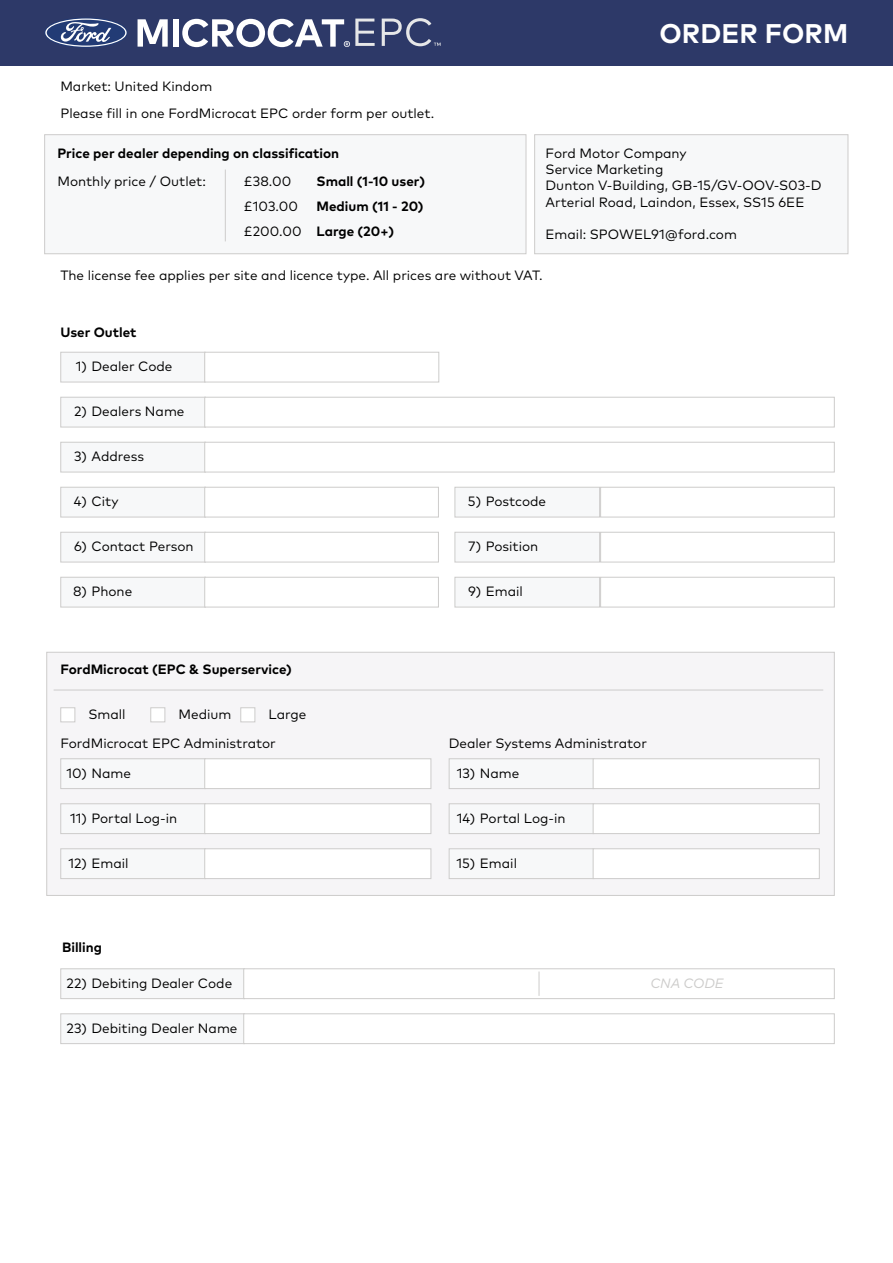
<style>
.page{position:relative;width:893px;height:1263px;background:#fff}
.page>*{position:absolute;margin:0;border:0;box-sizing:border-box;transform-origin:0 0}
.t1{font:700 27px "FF Mark Pro";letter-spacing:.005em;color:#fff}
.t2{font:13.5px/16.2px "FF Mark Pro";color:#000}
.t3{font:700 13.5px/24.8px "FF Mark Pro";color:#000;text-align:justify}
.t4{font:italic 13.5px "FF Mark Pro";color:#cdcccb}
</style>
<div class="page">
<div style="left:46px;top:652px;width:789px;height:244px;background:#f6f5f7;border:1px solid #cdcccb"></div>
<div style="left:0;top:0;width:893px;height:66px;background:#2d3968"></div>
<svg style="left:45px;top:18px;width:82px;height:30px"></svg>
<svg style="left:138px;top:19px;width:30px;height:28px"></svg>
<div style="left:173px;top:19px;width:5px;height:28px;background:#fff"></div>
<svg style="left:182px;top:19px;width:193px;height:28px"></svg>
<svg style="left:382px;top:18px;width:59px;height:28px"></svg>
<div style="left:44px;top:134px;width:482px;height:120px;background:#f7f8f9;border:1px solid #cdcccb"></div>
<div style="left:534px;top:134px;width:314px;height:120px;background:#f7f8f9;border:1px solid #cdcccb"></div>
<div style="left:60px;top:352px;width:145px;height:30px;background:#f7f8f9;border:1px solid #cdcccb"></div>
<div style="left:60px;top:532px;width:146px;height:30px;background:#f7f8f9;border:1px solid #cdcccb"></div>
<div style="left:60px;top:577px;width:146px;height:30px;background:#f7f8f9;border:1px solid #cdcccb"></div>
<div style="left:60px;top:758px;width:146px;height:31px;background:#f7f8f9;border:1px solid #cdcccb"></div>
<div style="left:60px;top:803px;width:146px;height:31px;background:#f7f8f9;border:1px solid #cdcccb"></div>
<div style="left:60px;top:848px;width:146px;height:31px;background:#f7f8f9;border:1px solid #cdcccb"></div>
<div style="left:60px;top:487px;width:146px;height:30px;background:#f7f8f9;border:1px solid #cdcccb"></div>
<div style="left:60px;top:397px;width:146px;height:30px;background:#f7f8f9;border:1px solid #cdcccb"></div>
<div style="left:60px;top:442px;width:146px;height:30px;background:#f7f8f9;border:1px solid #cdcccb"></div>
<div style="left:60px;top:968px;width:185px;height:31px;background:#f7f8f9;border:1px solid #cdcccb"></div>
<div style="left:60px;top:1013px;width:185px;height:31px;background:#f7f8f9;border:1px solid #cdcccb"></div>
<div style="left:204px;top:352px;width:235px;height:30px;background:#fff;border:1px solid #cdcccb"></div>
<div style="left:204px;top:532px;width:235px;height:30px;background:#fff;border:1px solid #cdcccb"></div>
<div style="left:204px;top:577px;width:235px;height:30px;background:#fff;border:1px solid #cdcccb"></div>
<div style="left:204px;top:758px;width:227px;height:31px;background:#fff;border:1px solid #cdcccb"></div>
<div style="left:204px;top:803px;width:227px;height:31px;background:#fff;border:1px solid #cdcccb"></div>
<div style="left:204px;top:848px;width:227px;height:31px;background:#fff;border:1px solid #cdcccb"></div>
<div style="left:204px;top:487px;width:235px;height:30px;background:#fff;border:1px solid #cdcccb"></div>
<div style="left:204px;top:397px;width:631px;height:30px;background:#fff;border:1px solid #cdcccb"></div>
<div style="left:60px;top:707px;width:15px;height:15px;background:#fff;border:1px solid #cdcccb"></div>
<div style="left:150px;top:707px;width:15px;height:15px;background:#fff;border:1px solid #cdcccb"></div>
<div style="left:240px;top:707px;width:15px;height:15px;background:#fff;border:1px solid #cdcccb"></div>
<div style="left:204px;top:442px;width:631px;height:30px;background:#fff;border:1px solid #cdcccb"></div>
<div style="left:243px;top:968px;width:592px;height:31px;background:#fff;border:1px solid #cdcccb"></div>
<div style="left:243px;top:1013px;width:592px;height:31px;background:#fff;border:1px solid #cdcccb"></div>
<div style="left:449px;top:758px;width:145px;height:31px;background:#f7f8f9;border:1px solid #cdcccb"></div>
<div style="left:449px;top:803px;width:145px;height:31px;background:#f7f8f9;border:1px solid #cdcccb"></div>
<div style="left:449px;top:848px;width:145px;height:31px;background:#f7f8f9;border:1px solid #cdcccb"></div>
<div style="left:593px;top:758px;width:227px;height:31px;background:#fff;border:1px solid #cdcccb"></div>
<div style="left:593px;top:803px;width:227px;height:31px;background:#fff;border:1px solid #cdcccb"></div>
<div style="left:593px;top:848px;width:227px;height:31px;background:#fff;border:1px solid #cdcccb"></div>
<div style="left:455px;top:532px;width:145px;height:30px;background:#f7f8f9;border:1px solid #cdcccb"></div>
<div style="left:455px;top:577px;width:145px;height:30px;background:#f7f8f9;border:1px solid #cdcccb"></div>
<div style="left:455px;top:487px;width:145px;height:30px;background:#f7f8f9;border:1px solid #cdcccb"></div>
<div style="left:600px;top:532px;width:235px;height:30px;background:#fff;border:1px solid #cdcccb"></div>
<div style="left:600px;top:577px;width:235px;height:30px;background:#fff;border:1px solid #cdcccb"></div>
<div style="left:600px;top:487px;width:235px;height:30px;background:#fff;border:1px solid #cdcccb"></div>
<hr style="left:225px;top:170px;width:1px;height:71px;background:#cdcccb">
<hr style="left:54px;top:690px;width:769px;height:1px;background:#cdcccb">
<svg style="left:539px;top:971px;width:1px;height:25px"></svg>
<p class="t2" style="left:60px;top:77px;width:153px">Market: United Kindom</p>
<p class="t2" style="left:60px;top:104px;width:376px">Please fill in one FordMicrocat EPC order form per outlet.</p>
<p class="t3" style="left:57px;top:140px;width:283px">Price per dealer depending on classification</p>
<p class="t2" style="left:57px;top:172px;width:150px">Monthly price / Outlet:</p>
<p class="t2" style="left:243px;top:168px;width:60px;line-height:24.8px">£38.00 £103.00 £200.00</p>
<p class="t3" style="left:317px;top:168px;width:110px">Small (1-10 user)<br>Medium (11 - 20)<br>Large (20+)</p>
<h1 class="t1" style="left:659px;top:13px;width:190px">ORDER FORM</h1>
<p class="t2" style="left:545px;top:144px;width:278px">Ford Motor Company<br>Service Marketing<br>Dunton V-Building, GB-15/GV-OOV-S03-D<br>Arterial Road, Laindon, Essex, SS15 6EE</p>
<p class="t2" style="left:545px;top:225px;width:193px">Email: SPOWEL91@ford.com</p>
<p class="t2" style="left:60px;top:266px;width:484px">The license fee applies per site and licence type. All prices are without VAT.</p>
<p class="t3" style="left:60px;top:318px;width:78px">User Outlet</p>
<p class="t2" style="left:76px;top:357px;width:98px">1) Dealer Code</p>
<p class="t2" style="left:74px;top:402px;width:112px">2) Dealers Name</p>
<p class="t2" style="left:74px;top:447px;width:72px">3) Address</p>
<p class="t2" style="left:74px;top:492px;width:46px">4) City</p>
<p class="t2" style="left:74px;top:537px;width:121px">6) Contact Person</p>
<p class="t2" style="left:73px;top:582px;width:61px">8) Phone</p>
<p class="t3" style="left:60px;top:656px;width:233px">FordMicrocat (EPC &amp; Superservice)</p>
<p class="t2" style="left:88px;top:705px;width:39px">Small</p>
<p class="t2" style="left:178px;top:705px;width:54px">Medium</p>
<p class="t2" style="left:268px;top:705px;width:39px">Large</p>
<p class="t2" style="left:60px;top:734px;width:217px">FordMicrocat EPC Administrator</p>
<p class="t2" style="left:67px;top:764px;width:66px">10) Name</p>
<p class="t2" style="left:70px;top:809px;width:109px">11) Portal Log-in</p>
<p class="t2" style="left:68px;top:854px;width:62px">12) Email</p>
<p class="t3" style="left:62px;top:934px;width:41px">Billing</p>
<p class="t2" style="left:67px;top:974px;width:167px">22) Debiting Dealer Code</p>
<p class="t2" style="left:67px;top:1019px;width:172px">23) Debiting Dealer Name</p>
<p class="t2" style="left:468px;top:492px;width:80px">5) Postcode</p>
<p class="t2" style="left:468px;top:537px;width:71px">7) Position</p>
<p class="t2" style="left:468px;top:582px;width:56px">9) Email</p>
<p class="t2" style="left:449px;top:734px;width:200px">Dealer Systems Administrator</p>
<p class="t2" style="left:457px;top:764px;width:64px">13) Name</p>
<p class="t2" style="left:457px;top:809px;width:111px">14) Portal Log-in</p>
<p class="t2" style="left:456px;top:854px;width:62px">15) Email</p>
<p class="t4" style="left:650px;top:973px;width:75px">CNA CODE</p>
</div>
